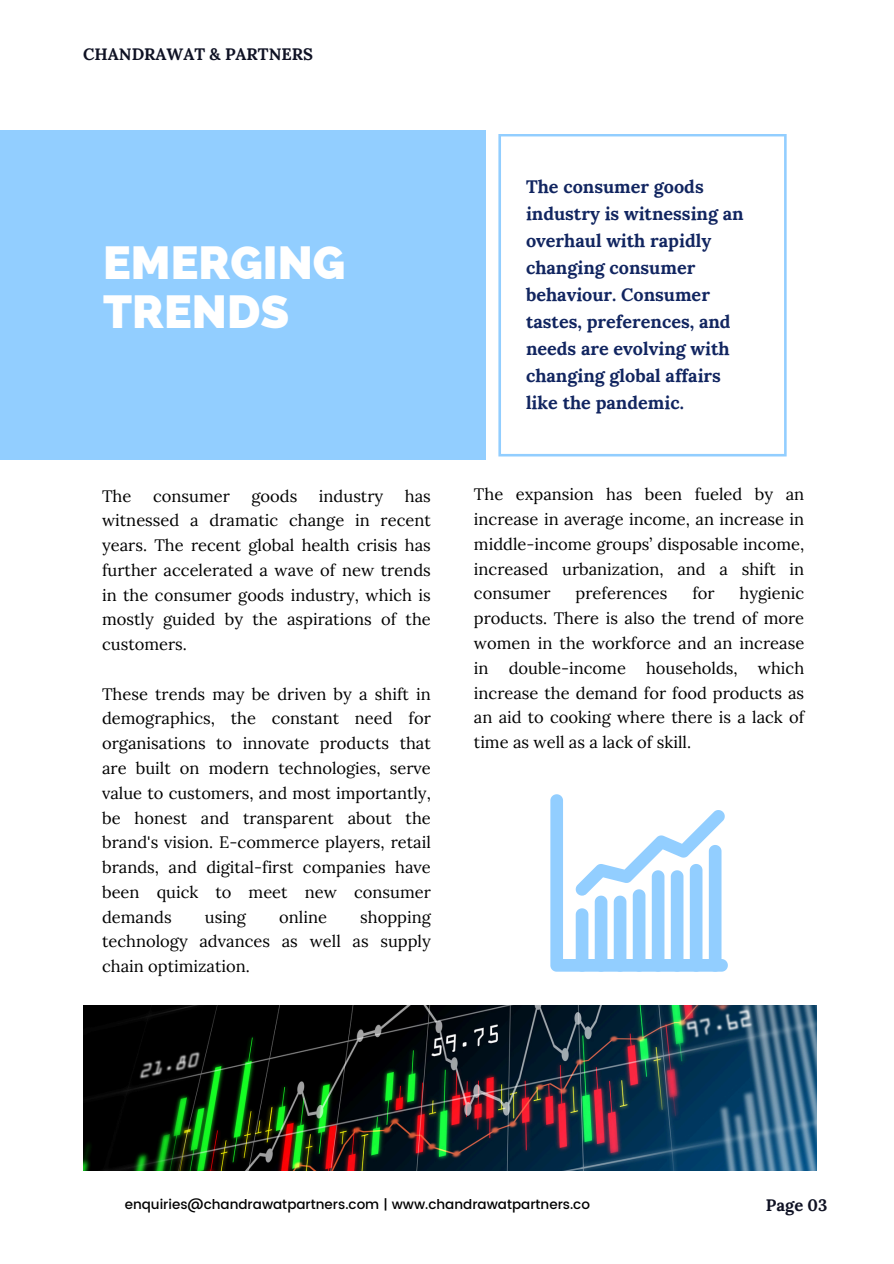
<style>
.page{position:relative;width:894px;height:1264px;background:#fff}
.page>*{position:absolute;margin:0;border:0;box-sizing:border-box;transform-origin:0 0}
.t1{font:800 46.5px/49.5px "Raleway";color:#fff}
.t2{font:700 18px/27px "Lora";color:#112560}
.t3{font:16.5px/24.8px "Lora";color:#000;text-align:justify}
.t4{font:700 16.5px "Lora";color:#0f1224}
.t5{font:500 13.5px "Poppins";color:#000}
</style>
<div class="page">
<div style="left:0;top:131px;width:485px;height:328px;background:#92ceff"></div>
<svg style="left:498px;top:134px;width:288px;height:322px"></svg>
<img style="left:83px;top:1005px;width:732px;height:165px">
<svg style="left:550px;top:794px;width:177px;height:177px"></svg>
<h4 class="t4" style="left:83px;top:43px;width:231px">CHANDRAWAT &amp; PARTNERS</h4>
<h3 class="t1" style="left:103px;top:237px;width:243px">EMERGING<br>TRENDS</h3>
<p class="t3" style="left:102px;top:483px;width:330px;text-indent:302px">has witnessed a dramatic change in recent years. The recent global health crisis has further accelerated a wave of new trends in the consumer goods industry, which is mostly guided by the aspirations of the customers.</p>
<h1 class="t3" style="left:102px;top:681px;width:330px">These trends may be driven by a shift in demographics, the constant need for organisations to innovate products that are built on modern technologies, serve value to customers, and most importantly, be honest and transparent about the brand's vision. E-commerce players, retail brands, and digital-first companies have been quick to meet new consumer demands</h1>
<p class="t3" style="left:102px;top:483px;width:31px">The</p>
<p class="t3" style="left:153px;top:483px;width:78px">consumer</p>
<p class="t3" style="left:251px;top:483px;width:47px">goods</p>
<p class="t3" style="left:319px;top:483px;width:66px">industry</p>
<h1 class="t3" style="left:102px;top:904px;width:330px;text-indent:258px">shopping technology advances as well as supply chain optimization.</h1>
<h1 class="t3" style="left:205px;top:904px;width:43px">using</h1>
<h1 class="t3" style="left:279px;top:904px;width:49px">online</h1>
<h4 class="t2" style="left:526px;top:173px;width:219px">The consumer goods industry is witnessing an overhaul with rapidly changing consumer behaviour. Consumer tastes, preferences, and needs are evolving with changing global affairs like the pandemic.</h4>
<h4 class="t3" style="left:474px;top:482px;width:332px">The expansion has been fueled by an increase in average income, an increase in middle-income groups’ disposable income, increased urbanization, and a shift in consumer</h4>
<h4 class="t3" style="left:575px;top:581px;width:93px">preferences</h4>
<h4 class="t3" style="left:692px;top:581px;width:24px">for</h4>
<h4 class="t3" style="left:474px;top:581px;width:332px;text-indent:265px">hygienic products. There is also the trend of more women in the workforce and an increase in double-income households, which increase the demand for food products as an aid to cooking where there is a lack of time as well as a lack of skill.</h4>
<p class="t5" style="left:125px;top:1196px;width:466px">enquiries@chandrawatpartners.com | www.chandrawatpartners.co</p>
<h2 class="t4" style="left:765px;top:1194px;width:63px">Page 03</h2>
</div>
